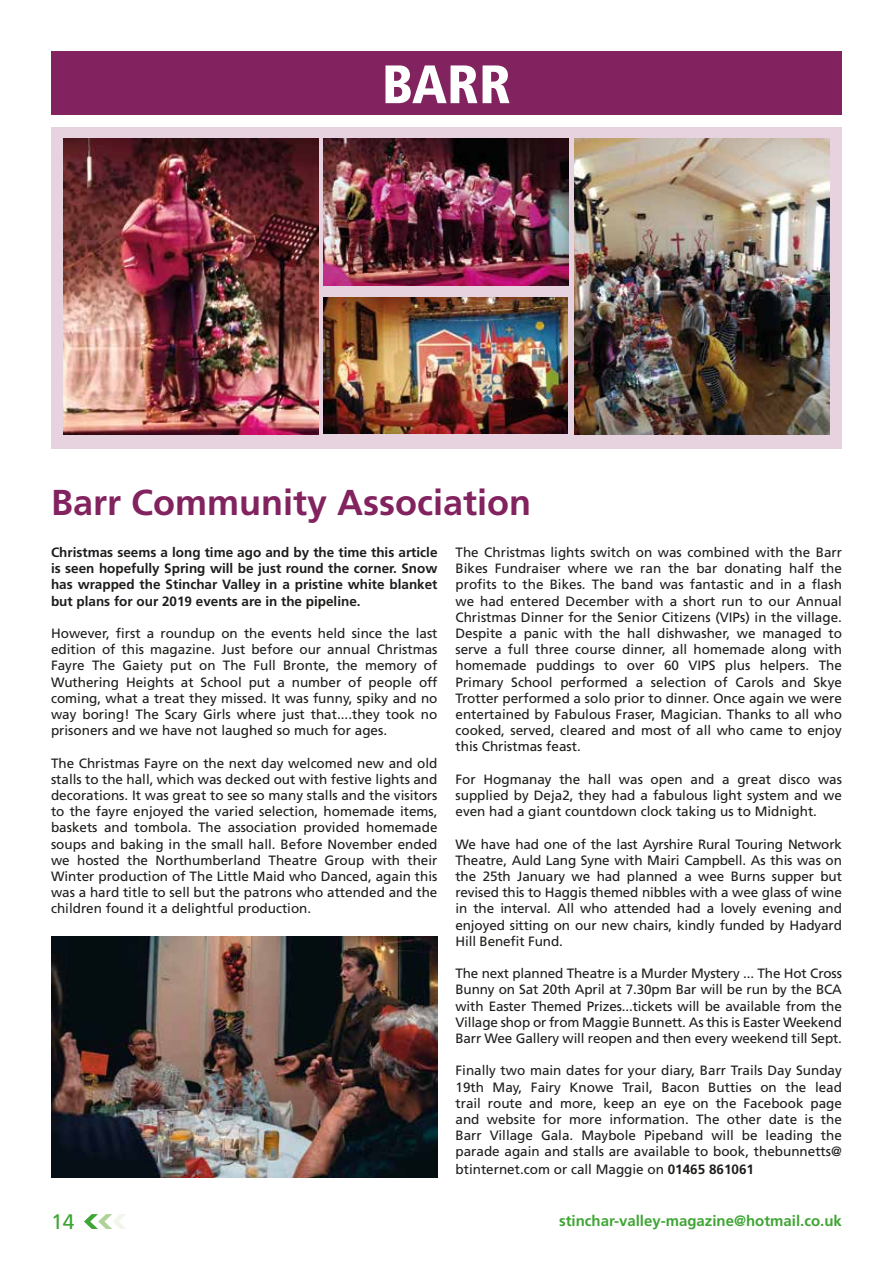
<style>
.page{position:relative;width:893px;height:1263px;background:#fff}
.page>*{position:absolute;margin:0;border:0;box-sizing:border-box;transform-origin:0 0}
.t1{font:900 condensed 54px "Frutiger";color:#fff}
.t2{font:700 36px "Frutiger";color:#82235f}
.t3{font:21px "Frutiger";color:#3fa535}
.t4{font:700 15px "Frutiger";color:#3fa535}
.t5{font:13.5px/16.2px "Frutiger";color:#1d1d1b;text-align:justify}
.t6{font:700 13.5px/16.2px "Frutiger";color:#1d1d1b;text-align:justify}
.s1{font-weight:700}
</style>
<div class="page">
<svg style="left:84px;top:1214px;width:42px;height:15px"></svg>
<div style="left:51px;top:128px;width:791px;height:321px;background:#e6d3df"></div>
<div style="left:51px;top:51px;width:791px;height:64px;background:#82235f"></div>
<img style="left:51px;top:937px;width:386px;height:241px">
<img style="left:324px;top:138px;width:244px;height:147px">
<img style="left:574px;top:138px;width:256px;height:297px">
<img style="left:63px;top:138px;width:255px;height:297px">
<img style="left:323px;top:298px;width:245px;height:136px">
<h1 class="t1" style="left:382px;top:52px;width:131px">BARR</h1>
<h2 class="t2" style="left:51px;top:481px;width:482px">Barr Community Association</h2>
<p class="t6" style="left:51px;top:544px;width:388px">Christmas seems a long time ago and by the time this article is seen hopefully Spring will be just round the corner. Snow has wrapped the Stinchar Valley in a pristine white blanket but plans for our 2019 events are in the pipeline.</p>
<p class="t5" style="left:51px;top:625px;width:388px">However, first a roundup on the events held since the last edition of this magazine. Just before our annual Christmas Fayre The Gaiety put on The Full Bronte, the memory of Wuthering Heights at School put a number of people off coming, what a treat they missed. It was funny, spiky and no way boring! The Scary Girls where just that....they took no prisoners and we have not laughed so much for ages.</p>
<p class="t5" style="left:51px;top:755px;width:388px">The Christmas Fayre on the next day welcomed new and old stalls to the hall, which was decked out with festive lights and decorations. It was great to see so many stalls and the visitors to the fayre enjoyed the varied selection, homemade items, baskets and tombola. The association provided homemade soups and baking in the small hall. Before November ended we hosted the Northumberland Theatre Group with their Winter production of The Little Maid who Danced, again this was a hard title to sell but the patrons who attended and the children found it a delightful production.</p>
<p class="t5" style="left:455px;top:544px;width:388px">The Christmas lights switch on was combined with the Barr Bikes Fundraiser where we ran the bar donating half the profits to the Bikes. The band was fantastic and in a flash we had entered December with a short run to our Annual Christmas Dinner for the Senior Citizens (VIPs) in the village.<br>Despite a panic with the hall dishwasher, we managed to serve a full three course dinner, all homemade along with homemade puddings to over 60 VIPS plus helpers. The Primary School performed a selection of Carols and Skye Trotter performed a solo prior to dinner. Once again we were entertained by Fabulous Fraser, Magician. Thanks to all who cooked, served, cleared and most of all who came to enjoy this Christmas feast.</p>
<p class="t5" style="left:455px;top:771px;width:388px">For Hogmanay the hall was open and a great disco was supplied by Deja2, they had a fabulous light system and we even had a giant countdown clock taking us to Midnight.</p>
<p class="t5" style="left:455px;top:836px;width:388px">We have had one of the last Ayrshire Rural Touring Network Theatre, Auld Lang Syne with Mairi Campbell. As this was on the 25th January we had planned a wee Burns supper but revised this to Haggis themed nibbles with a wee glass of wine in the interval. All who attended had a lovely evening and enjoyed sitting on our new chairs, kindly funded by Hadyard Hill Benefit Fund.</p>
<p class="t5" style="left:455px;top:965px;width:388px">The next planned Theatre is a Murder Mystery ... The Hot Cross Bunny on Sat 20th April at 7.30pm Bar will be run by the BCA with Easter Themed Prizes...tickets will be available from the Village shop or from Maggie Bunnett. As this is Easter Weekend Barr Wee Gallery will reopen and then every weekend till Sept.</p>
<p class="t5" style="left:455px;top:1062px;width:388px">Finally two main dates for your diary, Barr Trails Day Sunday 19th May, Fairy Knowe Trail, Bacon Butties on the lead trail route and more, keep an eye on the Facebook page and website for more information. The other date is the Barr Village Gala. Maybole Pipeband will be leading the parade again and stalls are available to book, thebunnetts@</p>
<p class="t5" style="left:455px;top:1161px;width:300px">btinternet.com or call Maggie on <span class="s1">01465 861061</span></p>
<h3 class="t3" style="left:51px;top:1209px;width:25px">14</h3>
<p class="t4" style="left:559px;top:1212px;width:284px">stinchar-valley-magazine@hotmail.co.uk</p>
</div>
